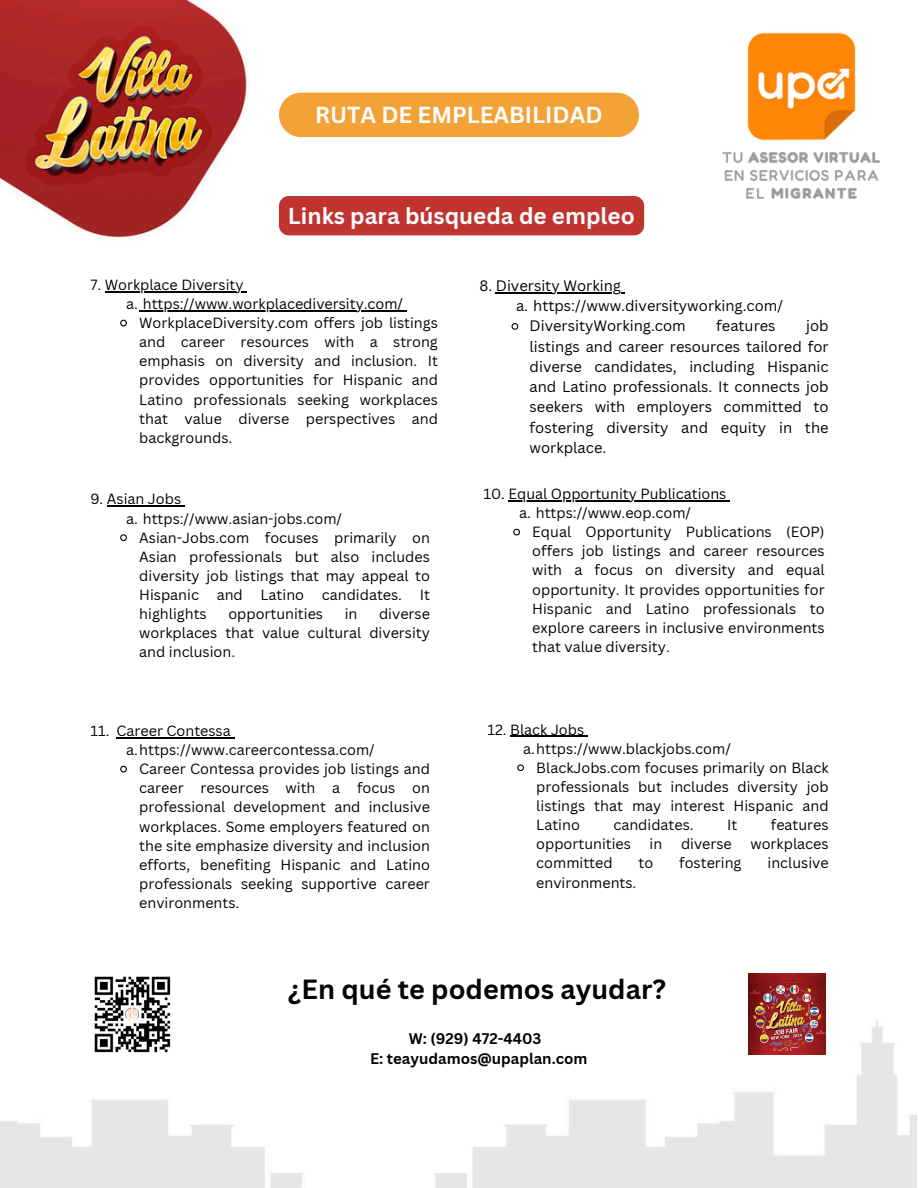
<style>
.page{position:relative;width:918px;height:1188px;background:#fff}
.page>*{position:absolute;margin:0;border:0;box-sizing:border-box;transform-origin:0 0}
.t1{font:700 27px "Canva Sans";color:#030303}
.t2{font:700 22.5px "Canva Sans";color:#fff}
.t3{font:700 22.5px "Canva Sans";color:#fefefe}
.t4{font:700 15px/20.2px "Canva Sans";color:#030303;text-align:center}
.t5{font:14.7px/20.2px "Canva Sans";color:#030303;text-align:justify}
.t6{font:14.4px/19.2px "Canva Sans";color:#030303;text-align:justify}
</style>
<div class="page">
<img style="left:0;top:0;width:645px;height:312px">
<div style="left:279px;top:93px;width:360px;height:44px;background:#f3a237"></div>
<img style="left:0;top:1020px;width:917px;height:168px">
<img style="left:748px;top:973px;width:78px;height:81px">
<img style="left:92px;top:976px;width:81px;height:78px">
<img style="left:722px;top:32px;width:158px;height:167px">
<svg style="left:277px;top:1020px;width:400px;height:54px"></svg>
<div style="left:279px;top:196px;width:365px;height:39px;background:#c0332f;border-radius:10px"></div>
<hr style="left:105px;top:291px;width:139px;height:1px;background:#030303">
<hr style="left:143px;top:310px;width:260px;height:1px;background:#030303">
<svg style="left:120px;top:319px;width:7px;height:8px"></svg>
<hr style="left:496px;top:292px;width:125px;height:1px;background:#030303">
<svg style="left:511px;top:323px;width:8px;height:7px"></svg>
<hr style="left:107px;top:506px;width:74px;height:1px;background:#030303">
<svg style="left:120px;top:534px;width:7px;height:7px"></svg>
<hr style="left:508px;top:500px;width:218px;height:1px;background:#030303">
<svg style="left:513px;top:528px;width:7px;height:8px"></svg>
<hr style="left:117px;top:737px;width:114px;height:1px;background:#030303">
<svg style="left:120px;top:765px;width:7px;height:8px"></svg>
<hr style="left:510px;top:736px;width:74px;height:1px;background:#030303">
<svg style="left:517px;top:764px;width:7px;height:8px"></svg>
<h2 class="t3" style="left:315px;top:99px;width:289px">RUTA DE EMPLEABILIDAD</h2>
<p class="t2" style="left:288px;top:200px;width:348px">Links para búsqueda de empleo</p>
<p class="t6" style="left:90px;top:275px;width:155px">7. Workplace Diversity</p>
<p class="t6" style="left:126px;top:294px;width:279px">a. https://www.workplacediversity.com/</p>
<p class="t6" style="left:139px;top:313px;width:300px">WorkplaceDiversity.com offers job listings and career resources with a strong emphasis on diversity and inclusion. It provides opportunities for Hispanic and Latino professionals seeking workplaces that value diverse perspectives and backgrounds.</p>
<p class="t6" style="left:90px;top:489px;width:92px">9. Asian Jobs</p>
<p class="t6" style="left:126px;top:508px;width:218px">a. https://www.asian-jobs.com/</p>
<p class="t6" style="left:139px;top:528px;width:292px">Asian-Jobs.com focuses primarily on Asian professionals but also includes diversity job listings that may appeal to Hispanic and Latino candidates. It highlights</p>
<p class="t6" style="left:139px;top:604px;width:292px;text-indent:240px">diverse workplaces that value cultural diversity and inclusion.</p>
<p class="t6" style="left:228px;top:604px;width:96px">opportunities</p>
<p class="t6" style="left:345px;top:604px;width:14px">in</p>
<h1 class="t6" style="left:90px;top:721px;width:142px">11. Career Contessa</h1>
<h4 class="t6" style="left:126px;top:740px;width:250px">a.https://www.careercontessa.com/</h4>
<p class="t6" style="left:139px;top:759px;width:292px">Career Contessa provides job listings and career resources with a focus on professional development and inclusive workplaces. Some employers featured on the site emphasize diversity and inclusion efforts, benefiting Hispanic and Latino professionals seeking supportive career environments.</p>
<p class="t5" style="left:479px;top:275px;width:143px">8. Diversity Working</p>
<p class="t5" style="left:516px;top:295px;width:269px">a. https://www.diversityworking.com/</p>
<p class="t5" style="left:530px;top:316px;width:158px">DiversityWorking.com</p>
<p class="t5" style="left:716px;top:316px;width:61px">features</p>
<p class="t5" style="left:530px;top:316px;width:301px;text-indent:276px">job listings and career resources tailored for diverse candidates, including Hispanic and Latino professionals. It connects job seekers with employers committed to fostering diversity and equity in the workplace.</p>
<p class="t6" style="left:483px;top:484px;width:245px">10. Equal Opportunity Publications</p>
<p class="t6" style="left:519px;top:503px;width:174px">a. https://www.eop.com/</p>
<p class="t6" style="left:532px;top:522px;width:294px">Equal Opportunity Publications (EOP) offers job listings and career resources with a focus on diversity and equal opportunity. It provides opportunities for Hispanic and Latino professionals to explore careers in inclusive environments that value diversity.</p>
<p class="t6" style="left:487px;top:719px;width:98px">12. Black Jobs</p>
<p class="t6" style="left:523px;top:738px;width:209px">a.https://www.blackjobs.com/</p>
<p class="t6" style="left:536px;top:758px;width:294px">BlackJobs.com focuses primarily on Black</p>
<p class="t6" style="left:536px;top:777px;width:294px">professionals but includes diversity job</p>
<p class="t6" style="left:536px;top:796px;width:294px">listings that may interest Hispanic and</p>
<p class="t6" style="left:536px;top:815px;width:45px">Latino</p>
<p class="t6" style="left:613px;top:815px;width:82px">candidates.</p>
<p class="t6" style="left:727px;top:815px;width:12px">It</p>
<p class="t6" style="left:771px;top:815px;width:59px">features</p>
<p class="t6" style="left:536px;top:834px;width:96px">opportunities</p>
<p class="t6" style="left:650px;top:834px;width:14px">in</p>
<p class="t6" style="left:681px;top:834px;width:52px">diverse</p>
<p class="t6" style="left:751px;top:834px;width:80px">workplaces</p>
<p class="t6" style="left:536px;top:853px;width:78px">committed</p>
<p class="t6" style="left:639px;top:853px;width:16px">to</p>
<p class="t6" style="left:679px;top:853px;width:64px">fostering</p>
<p class="t6" style="left:768px;top:853px;width:63px">inclusive</p>
<p class="t6" style="left:536px;top:872px;width:102px">environments.</p>
<p class="t1" style="left:288px;top:970px;width:380px">¿En qué te podemos ayudar?</p>
<p class="t4" style="left:370px;top:1028px;width:219px">W: (929) 472-4403<br>E: teayudamos@upaplan.com</p>
</div>
